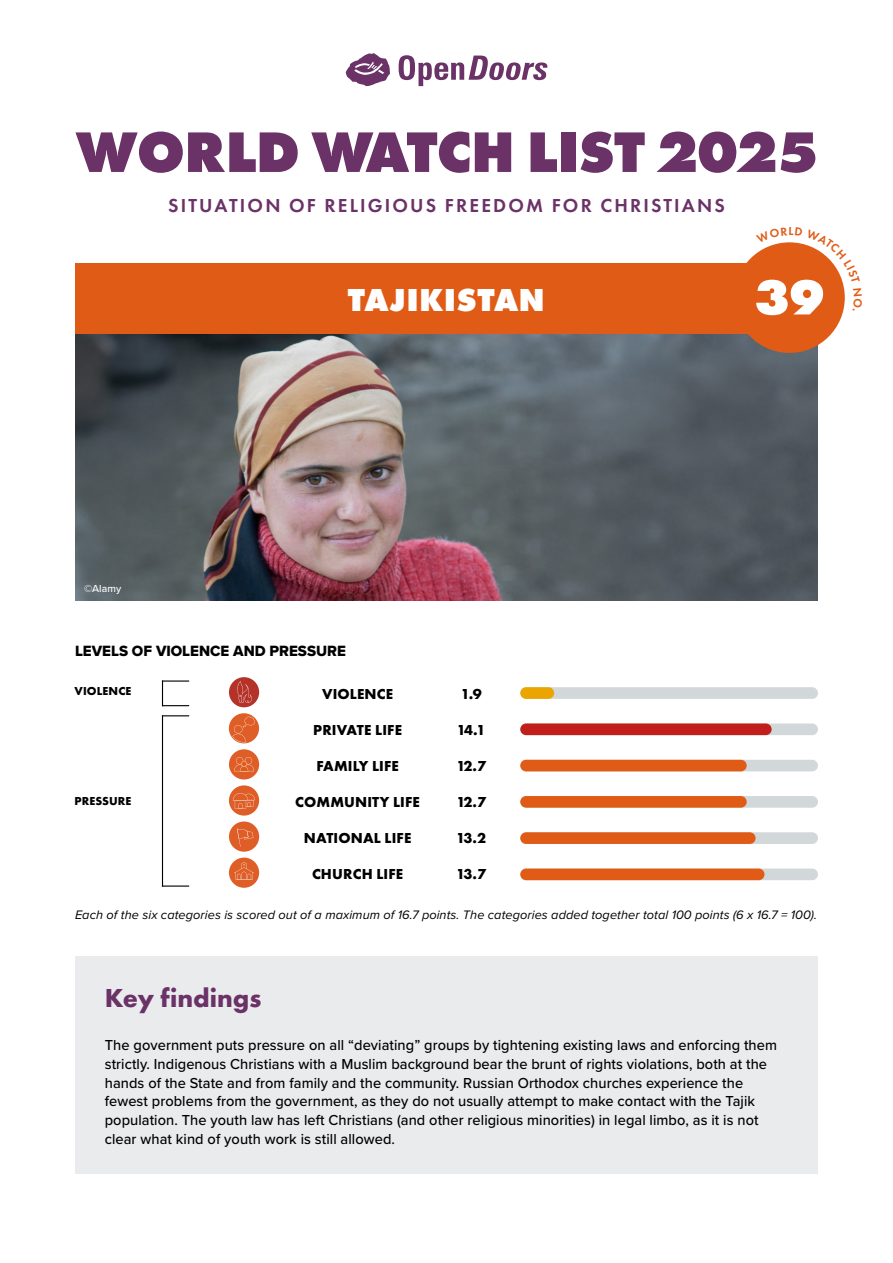
<style>
.page{position:relative;width:893px;height:1263px;background:#fff}
.page>*{position:absolute;margin:0;border:0;box-sizing:border-box;transform-origin:0 0}
.t1{font:800 59.25px "Futura PT";letter-spacing:-.015em;color:#6b3267}
.t2{font:800 51px "Futura PT";color:#fff}
.t3{font:800 33px "Futura PT";letter-spacing:.01em;color:#fff}
.t4{font:700 27px "Futura PT";color:#6b3267}
.t5{font:600 19.5px "Futura PT";letter-spacing:.11em;color:#6b3267}
.t6{font:15.45px "Proxima Nova Extrabld";color:#000}
.t7{font:500 15px/18.8px "Proxima Nova";letter-spacing:.005em;color:#000}
.t8{font:700 15px "Futura PT";letter-spacing:.01em;color:#000}
.t9{font:italic 12.75px "Proxima Nova";letter-spacing:.005em;color:#000}
.t10{font:700 12px "Futura PT";letter-spacing:.01em;color:#000}
.t11{font:600 12px "Futura PT";color:#e05c16}
.t12{font:500 10.5px "Proxima Nova";letter-spacing:.005em;color:#fff}
</style>
<div class="page">
<div style="left:75px;top:956px;width:743px;height:218px;background:#e9ebed"></div>
<svg style="left:345px;top:53px;width:45px;height:33px"></svg>
<svg style="left:399px;top:55px;width:148px;height:31px"></svg>
<img style="left:75px;top:334px;width:743px;height:266px">
<div style="left:75px;top:263px;width:743px;height:71px;background:#e05c16"></div>
<div style="left:734px;top:242px;width:111px;height:111px;background:#e05c16;border-radius:50%"></div>
<svg style="left:163px;top:715px;width:26px;height:1px"></svg>
<hr style="left:162px;top:885px;width:27px;height:2px;background:#000">
<hr style="left:162px;top:715px;width:1px;height:172px;background:#000">
<svg style="left:162px;top:680px;width:27px;height:26px"></svg>
<div style="left:229px;top:677px;width:30px;height:30px;background:#b53229;border-radius:50%"></div>
<svg style="left:237px;top:681px;width:15px;height:22px"></svg>
<svg style="left:229px;top:713px;width:30px;height:30px"></svg>
<svg style="left:232px;top:717px;width:23px;height:25px"></svg>
<div style="left:229px;top:749px;width:30px;height:30px;background:#df5e27;border-radius:50%"></div>
<svg style="left:234px;top:757px;width:20px;height:14px"></svg>
<div style="left:229px;top:785px;width:30px;height:30px;background:#df5e27;border-radius:50%"></div>
<svg style="left:233px;top:793px;width:22px;height:15px"></svg>
<div style="left:229px;top:821px;width:30px;height:31px;background:#df5e27;border-radius:50%"></div>
<svg style="left:237px;top:828px;width:16px;height:19px"></svg>
<div style="left:229px;top:857px;width:30px;height:31px;background:#df5e27;border-radius:50%"></div>
<svg style="left:234px;top:862px;width:20px;height:18px"></svg>
<div style="left:520px;top:868px;width:298px;height:12px;background:#d2d7da;border-radius:6px"></div>
<div style="left:520px;top:723px;width:298px;height:12px;background:#d2d7da;border-radius:6px"></div>
<div style="left:520px;top:687px;width:298px;height:12px;background:#d2d7da;border-radius:6px"></div>
<div style="left:520px;top:760px;width:298px;height:11px;background:#d2d7da;border-radius:6px"></div>
<div style="left:520px;top:832px;width:298px;height:12px;background:#d2d7da;border-radius:6px"></div>
<div style="left:520px;top:796px;width:298px;height:12px;background:#d2d7da;border-radius:6px"></div>
<div style="left:520px;top:868px;width:244px;height:12px;background:#e05c16;border-radius:6px"></div>
<div style="left:520px;top:832px;width:236px;height:12px;background:#e05c16;border-radius:6px"></div>
<div style="left:520px;top:796px;width:227px;height:12px;background:#e05c16;border-radius:6px"></div>
<div style="left:520px;top:760px;width:227px;height:11px;background:#e05c16;border-radius:6px"></div>
<div style="left:520px;top:723px;width:252px;height:12px;background:#c01f1c;border-radius:6px"></div>
<div style="left:520px;top:687px;width:34px;height:12px;background:#eba500;border-radius:6px"></div>
<svg style="left:795px;top:242px;width:50px;height:69px"></svg>
<h1 class="t1" style="left:75px;top:114px;width:744px">WORLD WATCH LIST 2025</h1>
<h3 class="t5" style="left:168px;top:193px;width:558px">SITUATION OF RELIGIOUS FREEDOM FOR CHRISTIANS</h3>
<p class="t12" style="left:84px;top:580px;width:39px">©Alamy</p>
<h3 class="t3" style="left:348px;top:278px;width:199px">TAJIKISTAN</h3>
<p class="t6" style="left:75px;top:640px;width:272px">LEVELS OF VIOLENCE AND PRESSURE</p>
<p class="t10" style="left:75px;top:683px;width:58px">VIOLENCE</p>
<p class="t10" style="left:75px;top:793px;width:58px">PRESSURE</p>
<p class="t8" style="left:322px;top:684px;width:73px">VIOLENCE</p>
<p class="t8" style="left:313px;top:720px;width:90px">PRIVATE LIFE</p>
<p class="t8" style="left:316px;top:756px;width:84px">FAMILY LIFE</p>
<p class="t8" style="left:295px;top:792px;width:126px">COMMUNITY LIFE</p>
<p class="t8" style="left:304px;top:828px;width:109px">NATIONAL LIFE</p>
<p class="t8" style="left:312px;top:864px;width:93px">CHURCH LIFE</p>
<p class="t8" style="left:461px;top:684px;width:23px">1.9</p>
<p class="t8" style="left:457px;top:720px;width:30px">14.1</p>
<p class="t8" style="left:456px;top:756px;width:31px">12.7</p>
<p class="t8" style="left:456px;top:792px;width:31px">12.7</p>
<p class="t8" style="left:456px;top:828px;width:31px">13.2</p>
<p class="t8" style="left:456px;top:864px;width:31px">13.7</p>
<p class="t11" style="left:788px;top:224px;width:7px">L</p>
<h2 class="t2" style="left:754px;top:265px;width:72px">39</h2>
<p class="t9" style="left:75px;top:905px;width:743px">Each of the six categories is scored out of a maximum of 16.7 points. The categories added together total 100 points (6 x 16.7 = 100).</p>
<h3 class="t4" style="left:105px;top:980px;width:158px">Key findings</h3>
<p class="t7" style="left:105px;top:1035px;width:674px">The government puts pressure on all “deviating” groups by tightening existing laws and enforcing them strictly. Indigenous Christians with a Muslim background bear the brunt of rights violations, both at the hands of the State and from family and the community. Russian Orthodox churches experience the fewest problems from the government, as they do not usually attempt to make contact with the Tajik population. The youth law has left Christians (and other religious minorities) in legal limbo, as it is not clear what kind of youth work is still allowed.</p>
</div>
